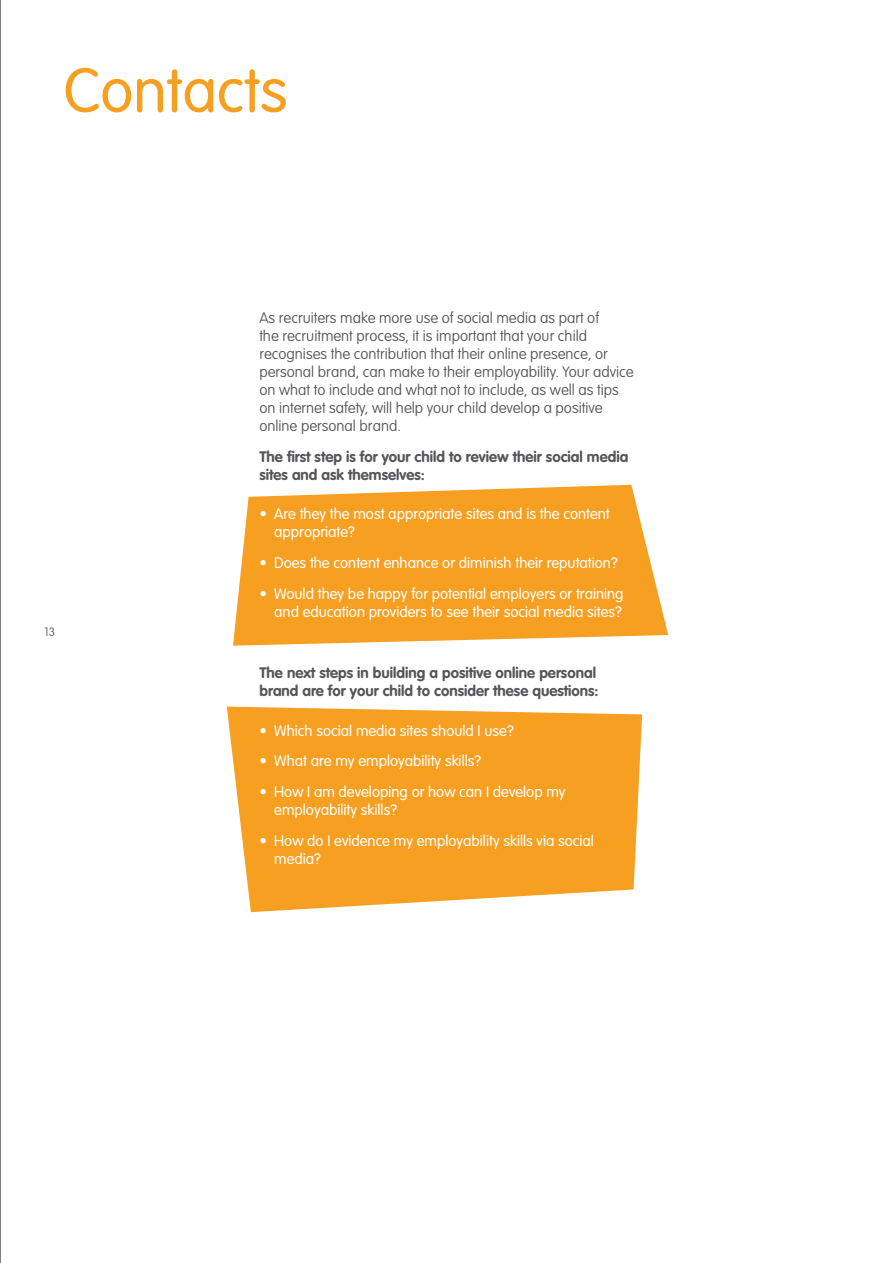
<style>
.page{position:relative;width:893px;height:1263px;background:#fff}
.page>*{position:absolute;margin:0;border:0;box-sizing:border-box;transform-origin:0 0}
.t1{font:300 61.5px "VAG Rounded";color:#f69f21}
.t2{font:300 15px/18px "VAG Rounded";color:#fff}
.t3{font:100 15px/18px "VAG Rounded";color:#55565a}
.t4{font:700 15px/18px "VAG Rounded";color:#55565a}
.t5{font:100 12px "VAG Rounded";color:#55565a}
</style>
<div class="page">
<svg style="left:233px;top:485px;width:435px;height:161px;background:#f7aa3c"></svg>
<svg style="left:227px;top:707px;width:415px;height:205px;background:#f6a938"></svg>
<hr style="left:0;top:0;width:1px;height:1263px;background:#000">
<h1 class="t1" style="left:64px;top:55px;width:225px">Contacts</h1>
<p class="t5" style="left:45px;top:625px;width:12px">13</p>
<p class="t3" style="left:259px;top:309px;width:376px">As recruiters make more use of social media as part of<br>the recruitment process, it is important that your child recognises the contribution that their online presence, or personal brand, can make to their employability. Your advice on what to include and what not to include, as well as tips on internet safety, will help your child develop a positive online personal brand.</p>
<p class="t4" style="left:259px;top:448px;width:370px">The first step is for your child to review their social media sites and ask themselves:</p>
<p class="t2" style="left:274px;top:505px;width:337px;text-indent:-15px">• Are they the most appropriate sites and is the content appropriate?</p>
<p class="t2" style="left:259px;top:554px;width:360px">• Does the content enhance or diminish their reputation?</p>
<p class="t2" style="left:259px;top:584px;width:366px;text-align:right">• Would they be happy for potential employers or training and education providers to see their social media sites?</p>
<p class="t4" style="left:259px;top:664px;width:341px">The next steps in building a positive online personal brand are for your child to consider these questions:</p>
<p class="t2" style="left:259px;top:721px;width:256px">• Which social media sites should I use?</p>
<p class="t2" style="left:259px;top:752px;width:223px">• What are my employability skills?</p>
<p class="t2" style="left:274px;top:783px;width:293px;text-indent:-15px">• How I am developing or how can I develop my employability skills?</p>
<p class="t2" style="left:274px;top:831px;width:321px;text-indent:-15px">• How do I evidence my employability skills via social media?</p>
</div>
